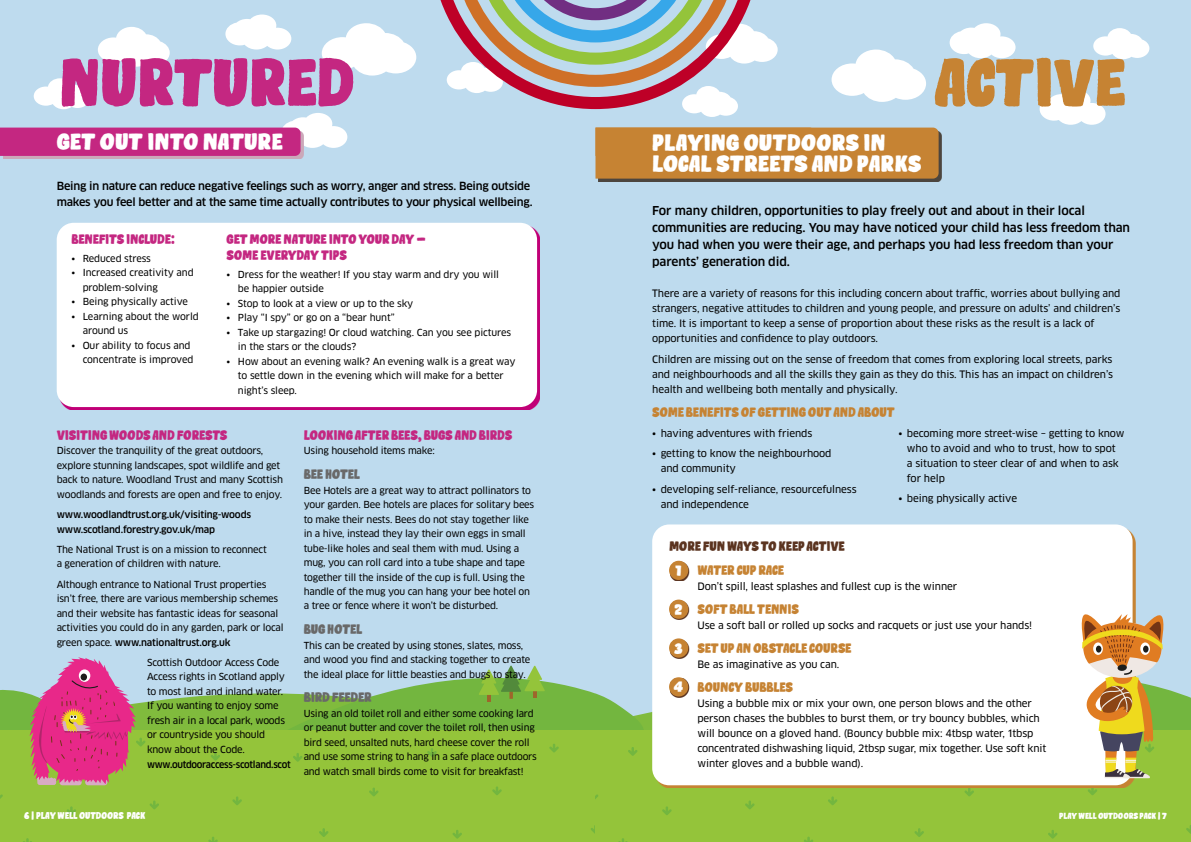
<style>
.page{position:relative;width:1191px;height:842px;background:#fff}
.page>*{position:absolute;margin:0;border:0;box-sizing:border-box;transform-origin:0 0}
.t1{font:70px "Wolby Block Fill";letter-spacing:-.01em;color:#c42781}
.t2{font:70px "Wolby Block Fill";letter-spacing:-.01em;color:#c68333}
.t3{font:24px/21px "Wolby Block Fill";color:#fff;scale:1.06 1}
.t4{font:14px/16px "Wolby Block Fill";letter-spacing:-.01em;color:#c42781}
.t5{font:14px "Wolby Block Fill";letter-spacing:-.01em;color:#c68333}
.t6{font:14px/23.8px "Wolby Block Fill";letter-spacing:-.01em;color:#5b3420}
.t7{font:14px "Wolby Block Fill";letter-spacing:-.01em;color:#696969}
.t8{font:500 12px/17px "Clan LF";letter-spacing:-.01em;color:#000}
.t9{font:500 11px/16px "Clan LF";letter-spacing:-.02em;color:#000}
.t10{font:10px/15px "Clan LF News";letter-spacing:-.01em;color:#000}
.t11{font:10px "Wolby Block Fill";letter-spacing:-.01em;color:#fff}
.t12{font:9.5px/14.5px "Clan LF News";letter-spacing:-.02em;color:#000}
.t13{font:500 9.5px/14.5px "Clan LF";letter-spacing:-.02em;color:#000}
.t14{font:500 9.5px "Clan LF";letter-spacing:-.02em;color:#000;scale:.96 1}
.t15{font:9px "Wolby Block Fill";letter-spacing:-.01em;color:#fff}
.s1{font-family:"Clan LF News";font-weight:400}
.s2{font-size:15.2px;color:#fff}
.s3{color:#c68333}
</style>
<div class="page">
<div style="left:0;top:0;width:595px;height:842px;background:#bedbee"></div>
<div style="left:595px;top:0;width:596px;height:842px;background:#bedbee"></div>
<svg style="left:831px;top:50px;width:95px;height:52px"></svg>
<svg style="left:1093px;top:28px;width:56px;height:31px"></svg>
<svg style="left:1039px;top:90px;width:66px;height:35px"></svg>
<svg style="left:949px;top:23px;width:66px;height:35px"></svg>
<div style="left:0;top:731px;width:595px;height:111px;background:#94c43a"></div>
<svg style="left:319px;top:828px;width:9px;height:9px"></svg>
<svg style="left:452px;top:830px;width:10px;height:9px"></svg>
<svg style="left:208px;top:837px;width:10px;height:5px"></svg>
<svg style="left:23px;top:838px;width:9px;height:4px"></svg>
<svg style="left:591px;top:825px;width:4px;height:9px"></svg>
<svg style="left:440px;top:0;width:337px;height:117px"></svg>
<div style="left:595px;top:731px;width:596px;height:111px;background:#94c43a"></div>
<svg style="left:914px;top:828px;width:10px;height:9px"></svg>
<svg style="left:1048px;top:830px;width:9px;height:9px"></svg>
<svg style="left:804px;top:837px;width:9px;height:5px"></svg>
<svg style="left:618px;top:838px;width:10px;height:4px"></svg>
<svg style="left:1186px;top:825px;width:5px;height:9px"></svg>
<div style="left:652px;top:524px;width:480px;height:261px;background:#fff;border-radius:17px"></div>
<div style="left:3px;top:131px;width:301px;height:28px;background:#cba8b9"></div>
<svg style="left:0;top:15px;width:416px;height:141px"></svg>
<svg style="left:60px;top:226px;width:480px;height:184px;fill:#c10077"></svg>
<div style="left:57px;top:223px;width:480px;height:184px;background:#fff;border-radius:17px"></div>
<div style="left:598px;top:131px;width:343px;height:51px;background:#4c453e"></div>
<div style="left:595px;top:128px;width:343px;height:51px;background:#c68333"></div>
<svg style="left:670px;top:561px;width:19px;height:20px"></svg>
<div style="left:669px;top:561px;width:19px;height:19px;background:#c68333;border-radius:50%"></div>
<svg style="left:670px;top:600px;width:19px;height:11px"></svg>
<div style="left:669px;top:600px;width:19px;height:19px;background:#c68333;border-radius:50%"></div>
<svg style="left:0;top:611px;width:1191px;height:204px"></svg>
<h1 class="t1" style="left:59px;top:36px;width:297px">NURTURED</h1>
<h2 class="t3" style="left:57px;top:131px;width:215px">GET OUT INTO NATURE</h2>
<p class="t9" style="left:57px;top:178px;width:477px">Being in nature can reduce negative feelings such as worry, anger and stress. Being outside makes you feel better and at the same time actually contributes to your physical wellbeing.</p>
<h3 class="t4" style="left:71px;top:231px;width:105px">BENEFITS INCLUDE:</h3>
<p class="t12" style="left:71px;top:251px;width:81px">• Reduced stress</p>
<p class="t12" style="left:83px;top:266px;width:112px;text-indent:-11px">• Increased creativity and problem-solving</p>
<p class="t12" style="left:71px;top:295px;width:118px">• Being physically active</p>
<p class="t12" style="left:83px;top:309px;width:117px;text-indent:-11px">• Learning about the world around us</p>
<p class="t12" style="left:83px;top:338px;width:112px;text-indent:-11px">• Our ability to focus and concentrate is improved</p>
<h3 class="t4" style="left:227px;top:231px;width:201px">GET MORE NATURE INTO YOUR DAY –<br>SOME EVERYDAY TIPS</h3>
<p class="t12" style="left:238px;top:267px;width:262px;text-indent:-11px">• Dress for the weather! If you stay warm and dry you will be happier outside</p>
<p class="t12" style="left:227px;top:296px;width:188px">• Stop to look at a view or up to the sky</p>
<p class="t12" style="left:227px;top:311px;width:169px">• Play “I spy” or go on a “bear hunt”</p>
<p class="t12" style="left:238px;top:325px;width:275px;text-indent:-11px">• Take up stargazing! Or cloud watching. Can you see pictures in the stars or the clouds?</p>
<p class="t12" style="left:238px;top:354px;width:279px;text-indent:-11px">• How about an evening walk? An evening walk is a great way to settle down in the evening which will make for a better night’s sleep.</p>
<h3 class="t4" style="left:57px;top:427px;width:172px">VISITING WOODS AND FORESTS</h3>
<p class="t12" style="left:57px;top:444px;width:228px">Discover the tranquility of the great outdoors, explore stunning landscapes, spot wildlife and get back to nature. Woodland Trust and many Scottish woodlands and forests are open and free to enjoy.</p>
<p class="t13" style="left:57px;top:508px;width:196px">www.woodlandtrust.org.uk/visiting-woods www.scotland.forestry.gov.uk/map</p>
<p class="t12" style="left:57px;top:542px;width:211px">The National Trust is on a mission to reconnect a generation of children with nature.</p>
<p class="t12" style="left:57px;top:577px;width:228px">Although entrance to National Trust properties isn’t free, there are various membership schemes and their website has fantastic ideas for seasonal activities you could do in any garden, park or local</p>
<p class="t13" style="left:57px;top:635px;width:175px"><span class="s1">green space.</span> www.nationaltrust.org.uk</p>
<p class="t12" style="left:147px;top:655px;width:139px">Scottish Outdoor Access Code<br>Access rights in Scotland apply to most land and inland water.<br>If you wanting to enjoy some fresh air in a local park, woods or countryside you should know about the Code.</p>
<p class="t14" style="left:147px;top:758px;width:151px">www.outdooraccess-scotland.scot</p>
<h3 class="t4" style="left:304px;top:427px;width:210px">LOOKING AFTER BEES, BUGS AND BIRDS</h3>
<p class="t12" style="left:304px;top:444px;width:133px">Using household items make:</p>
<h3 class="t7" style="left:304px;top:465px;width:58px">BEE HOTEL</h3>
<p class="t12" style="left:304px;top:483px;width:232px">Bee Hotels are a great way to attract pollinators to your garden. Bee hotels are places for solitary bees to make their nests. Bees do not stay together like in a hive, instead they lay their own eggs in small tube-like holes and seal them with mud. Using a mug, you can roll card into a tube shape and tape together till the inside of the cup is full. Using the handle of the mug you can hang your bee hotel on a tree or fence where it won’t be disturbed.</p>
<h3 class="t7" style="left:304px;top:620px;width:60px">BUG HOTEL</h3>
<p class="t12" style="left:304px;top:638px;width:228px">This can be created by using stones, slates, moss, and wood you find and stacking together to create the ideal place for little beasties and bugs to stay.</p>
<h3 class="t7" style="left:304px;top:688px;width:69px">BIRD FEEDER</h3>
<p class="t12" style="left:304px;top:706px;width:235px">Using an old toilet roll and either some cooking lard or peanut butter and cover the toilet roll, then using bird seed, unsalted nuts, hard cheese cover the roll and use some string to hang in a safe place outdoors and watch small birds come to visit for breakfast!</p>
<h1 class="t2" style="left:934px;top:36px;width:192px">ACTIVE</h1>
<h2 class="t3" style="left:652px;top:131px;width:107px">TITLE HERE</h2>
<h2 class="t3" style="left:652px;top:132px;width:255px">PLAYING OUTDOORS IN<br>LOCAL STREETS AND PARKS</h2>
<p class="t8" style="left:652px;top:202px;width:479px">For many children, opportunities to play freely out and about in their local communities are reducing. You may have noticed your child has less freedom than you had when you were their age, and perhaps you had less freedom than your parents’ generation did.</p>
<p class="t10" style="left:652px;top:286px;width:470px">There are a variety of reasons for this including concern about traffic, worries about bullying and strangers, negative attitudes to children and young people, and pressure on adults’ and children’s time. It is important to keep a sense of proportion about these risks as the result is a lack of opportunities and confidence to play outdoors.</p>
<p class="t10" style="left:652px;top:352px;width:462px;text-align:justify">Children are missing out on the sense of freedom that comes from exploring local streets, parks and neighbourhoods and all the skills they gain as they do this. This has an impact on children’s health and wellbeing both mentally and physically.</p>
<h3 class="t5" style="left:652px;top:403px;width:244px">SOME BENEFITS OF GETTING OUT AND ABOUT</h3>
<p class="t10" style="left:652px;top:425px;width:162px">• having adventures with friends</p>
<p class="t10" style="left:660px;top:446px;width:172px;text-indent:-8px">• getting to know the neighbourhood and community</p>
<p class="t10" style="left:660px;top:482px;width:197px;text-indent:-8px">• developing self-reliance, resourcefulness and independence</p>
<p class="t10" style="left:907px;top:425px;width:219px;text-indent:-8px">• becoming more street-wise – getting to know who to avoid and who to trust, how to spot<br>a situation to steer clear of and when to ask for help</p>
<p class="t10" style="left:898px;top:491px;width:120px">• being physically active</p>
<h3 class="t6" style="left:675px;top:534px;width:171px;text-indent:-6px">MORE FUN WAYS TO KEEP ACTIVE<br><span class="s2">1</span> <span class="s3">WATER CUP RACE</span></h3>
<p class="t10" style="left:697px;top:579px;width:261px">Don’t spill, least splashes and fullest cup is the winner</p>
<h3 class="t5" style="left:674px;top:600px;width:126px"><span class="s2">2</span> SOFT BALL TENNIS</h3>
<p class="t10" style="left:697px;top:618px;width:336px">Use a soft ball or rolled up socks and racquets or just use your hands!</p>
<h3 class="t5" style="left:674px;top:638px;width:178px"><span class="s2">3</span> SET UP AN OBSTACLE COURSE</h3>
<p class="t10" style="left:697px;top:657px;width:143px">Be as imaginative as you can.</p>
<h3 class="t5" style="left:674px;top:677px;width:121px"><span class="s2">4</span> BOUNCY BUBBLES</h3>
<p class="t10" style="left:697px;top:695px;width:350px">Using a bubble mix or mix your own, one person blows and the other person chases the bubbles to burst them, or try bouncy bubbles, which will bounce on a gloved hand. (Bouncy bubble mix: 4tbsp water, 1tbsp concentrated dishwashing liquid, 2tbsp sugar, mix together. Use soft knit winter gloves and a bubble wand).</p>
<p class="t11" style="left:24px;top:809px;width:123px">6 | PLAY WELL OUTDOORS PACK</p>
<p class="t15" style="left:1059px;top:810px;width:109px">PLAY WELL OUTDOORS PACK | 7</p>
</div>
